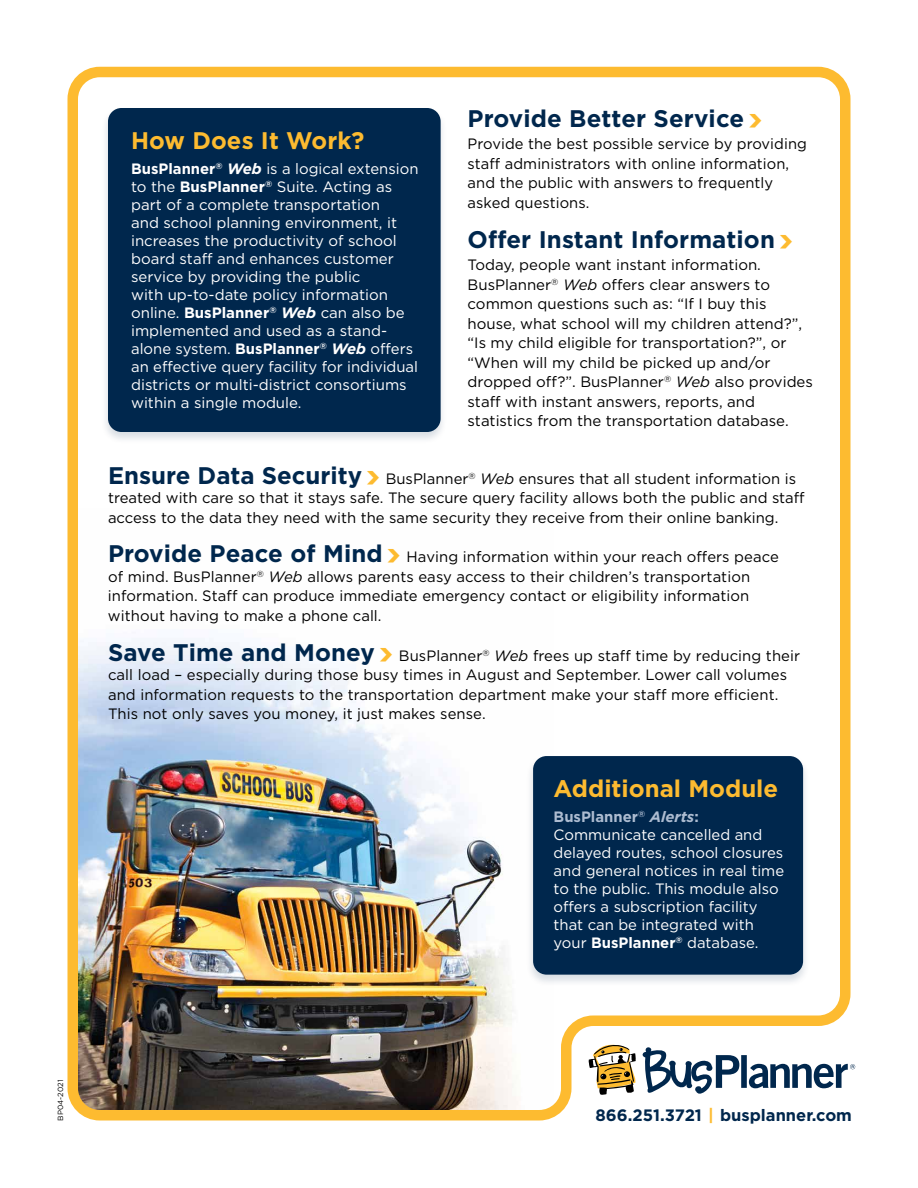
<style>
.page{position:relative;width:918px;height:1188px;background:#fff}
.page>*{position:absolute;margin:0;border:0;box-sizing:border-box;transform-origin:0 0}
.t1{font:700 24px "Gotham HTF";letter-spacing:.005em;color:#00274d}
.t2{font:700 24px "Gotham HTF";color:#fdbb30}
.t3{font:700 16.5px "Gotham HTF";color:#00274d}
.t4{font:15px/19.5px "Gotham HTF";color:#000}
.t5{font:15px/18px "Gotham HTF";color:#fff}
.t6{font:7.5px "Gotham HTF";color:#000}
.s1{font-weight:700}
.s2{font-weight:700;font-style:italic}
.s3{font-family:"BD Berne Beats";font-weight:400;font-size:30.9px;color:#fdbb30}
.s4{font-style:italic}
.s5{font-weight:700;font-size:24px;color:#00274d}
.s6{font-family:"BD Berne Beats";font-size:30.9px;color:#fdbb30}
.s7{font-weight:700;color:#adbcd1}
.s8{font-weight:700;font-style:italic;color:#adbcd1}
.s9{color:#fdbb30}
</style>
<div class="page">
<img style="left:67px;top:66px;width:789px;height:1055px">
<div style="left:526px;top:754px;width:284px;height:233px;background:#00274d;opacity:.15"></div>
<div style="left:533px;top:756px;width:270px;height:219px;background:#00274d;border-radius:14px"></div>
<div style="left:101px;top:106px;width:347px;height:338px;background:#00274d;opacity:.15"></div>
<div style="left:108px;top:108px;width:333px;height:324px;background:#00274d;border-radius:14px"></div>
<svg style="left:642px;top:1047px;width:213px;height:47px"></svg>
<svg style="left:589px;top:1045px;width:47px;height:50px"></svg>
<h1 class="t2" style="left:131px;top:127px;width:235px">How Does It Work?</h1>
<p class="t5" style="left:131px;top:159px;width:289px"><span class="s1">BusPlanner</span><sup>®</sup> <span class="s2">Web</span> is a logical extension to the <span class="s1">BusPlanner</span><sup>®</sup> Suite. Acting as part of a complete transportation<br>and school planning environment, it increases the productivity of school board staff and enhances customer service by providing the public<br>with up-to-date policy information online. <span class="s1">BusPlanner</span><sup>®</sup> <span class="s2">Web</span> can also be implemented and used as a stand&shy;alone system. <span class="s1">BusPlanner</span><sup>®</sup> <span class="s2">Web</span> offers an effective query facility for individual districts or multi-district consortiums within a single module.</p>
<h1 class="t1" style="left:468px;top:104px;width:296px">Provide Better Service <span class="s3">&gt;</span></h1>
<p class="t4" style="left:468px;top:134px;width:341px">Provide the best possible service by providing staff administrators with online information, and the public with answers to frequently asked questions.</p>
<h1 class="t1" style="left:468px;top:225px;width:327px">Offer Instant Information <span class="s3">&gt;</span></h1>
<p class="t4" style="left:468px;top:255px;width:347px">Today, people want instant information.<br>BusPlanner<sup>®</sup> <span class="s4">Web</span> offers clear answers to common questions such as: “If I buy this house, what school will my children attend?”, “Is my child eligible for transportation?”, or “When will my child be picked up and/or dropped off?”. BusPlanner<sup>®</sup> <span class="s4">Web</span> also provides staff with instant answers, reports, and statistics from the transportation database.</p>
<p class="t4" style="left:108px;top:468px;width:698px"><span class="s5">Ensure Data Security</span> <span class="s6">&gt;</span> BusPlanner<sup>®</sup> <span class="s4">Web</span> ensures that all student information is treated with care so that it stays safe. The secure query facility allows both the public and staff access to the data they need with the same security they receive from their online banking.</p>
<p class="t4" style="left:108px;top:547px;width:672px"><span class="s5">Provide Peace of Mind</span> <span class="s6">&gt;</span> Having information within your reach offers peace of mind. BusPlanner<sup>®</sup> <span class="s4">Web</span> allows parents easy access to their children’s transportation information. Staff can produce immediate emergency contact or eligibility information without having to make a phone call.</p>
<p class="t4" style="left:108px;top:645px;width:694px"><span class="s5">Save Time and Money</span> <span class="s6">&gt;</span> BusPlanner<sup>®</sup> <span class="s4">Web</span> frees up staff time by reducing their call load – especially during those busy times in August and September. Lower call volumes and information requests to the transportation department make your staff more efficient.<br>This not only saves you money, it just makes sense.</p>
<h1 class="t2" style="left:554px;top:775px;width:226px">Additional Module</h1>
<p class="t5" style="left:554px;top:807px;width:232px"><span class="s7">BusPlanner</span><sup>®</sup> <span class="s8">Alerts</span><span class="s7">:<br></span>Communicate cancelled and delayed routes, school closures and general notices in real time to the public. This module also offers a subscription facility that can be integrated with your <span class="s1">BusPlanner</span><sup>®</sup> database.</p>
<p class="t6" style="left:56px;top:1120px;width:42px;rotate:-90deg">BP04-2021</p>
<p class="t3" style="left:596px;top:1106px;width:258px">866.251.3721 <span class="s9">|</span> busplanner.com</p>
</div>
